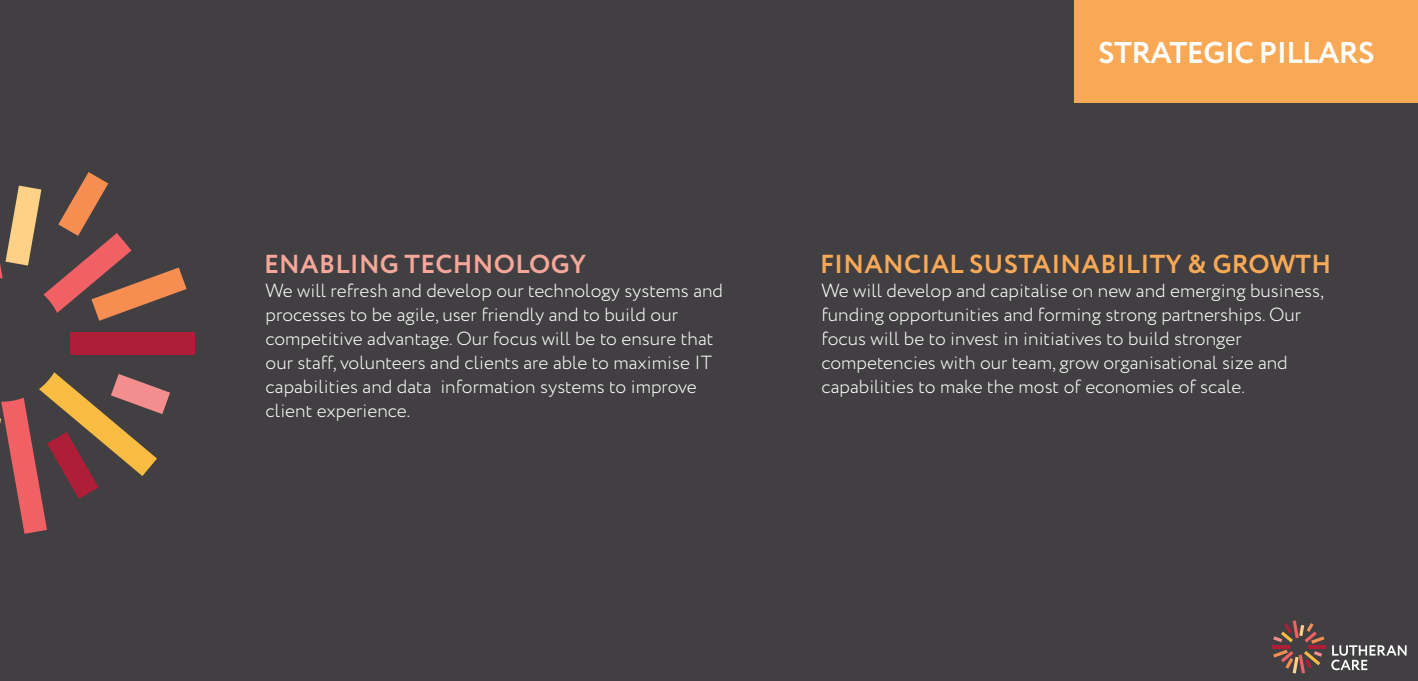
<style>
.page{position:relative;width:1418px;height:681px;background:#fff}
.page>*{position:absolute;margin:0;border:0;box-sizing:border-box;transform-origin:0 0}
.t1{font:700 30px "Circe";letter-spacing:-.02em;color:#fff}
.t2{font:700 26px "Circe";letter-spacing:.01em;color:#f9a956}
.t3{font:700 26px "Circe";letter-spacing:.01em;color:#f7a79a}
.t4{font:300 19px/24px "Circe";color:#fff}
</style>
<div class="page">
<div style="left:0;top:0;width:1417px;height:680px;background:#413f41"></div>
<div style="left:70px;top:332px;width:125px;height:23px;background:#ae1e37"></div>
<svg style="left:0;top:172px;width:187px;height:148px"></svg>
<svg style="left:0;top:372px;width:170px;height:162px"></svg>
<div style="left:1074px;top:0;width:343px;height:102px;background:#f9a956"></div>
<hr style="left:1308px;top:645px;width:17px;height:3px;background:#ae1e37">
<hr style="left:1272px;top:645px;width:17px;height:3px;background:#ae1e37">
<svg style="left:1273px;top:620px;width:51px;height:23px"></svg>
<svg style="left:1273px;top:649px;width:49px;height:24px"></svg>
<svg style="left:1331px;top:645px;width:75px;height:25px"></svg>
<h2 class="t3" style="left:264px;top:246px;width:324px">ENABLING TECHNOLOGY</h2>
<p class="t4" style="left:266px;top:279px;width:459px">We will refresh and develop our technology systems and processes to be agile, user friendly and to build our competitive advantage. Our focus will be to ensure that our staff, volunteers and clients are able to maximise IT capabilities and data information systems to improve client experience.</p>
<h1 class="t1" style="left:1098px;top:32px;width:278px">STRATEGIC PILLARS</h1>
<h2 class="t2" style="left:820px;top:246px;width:512px">FINANCIAL SUSTAINABILITY &amp; GROWTH</h2>
<p class="t4" style="left:821px;top:279px;width:504px">We will develop and capitalise on new and emerging business, funding opportunities and forming strong partnerships. Our focus will be to invest in initiatives to build stronger competencies with our team, grow organisational size and capabilities to make the most of economies of scale.</p>
</div>
